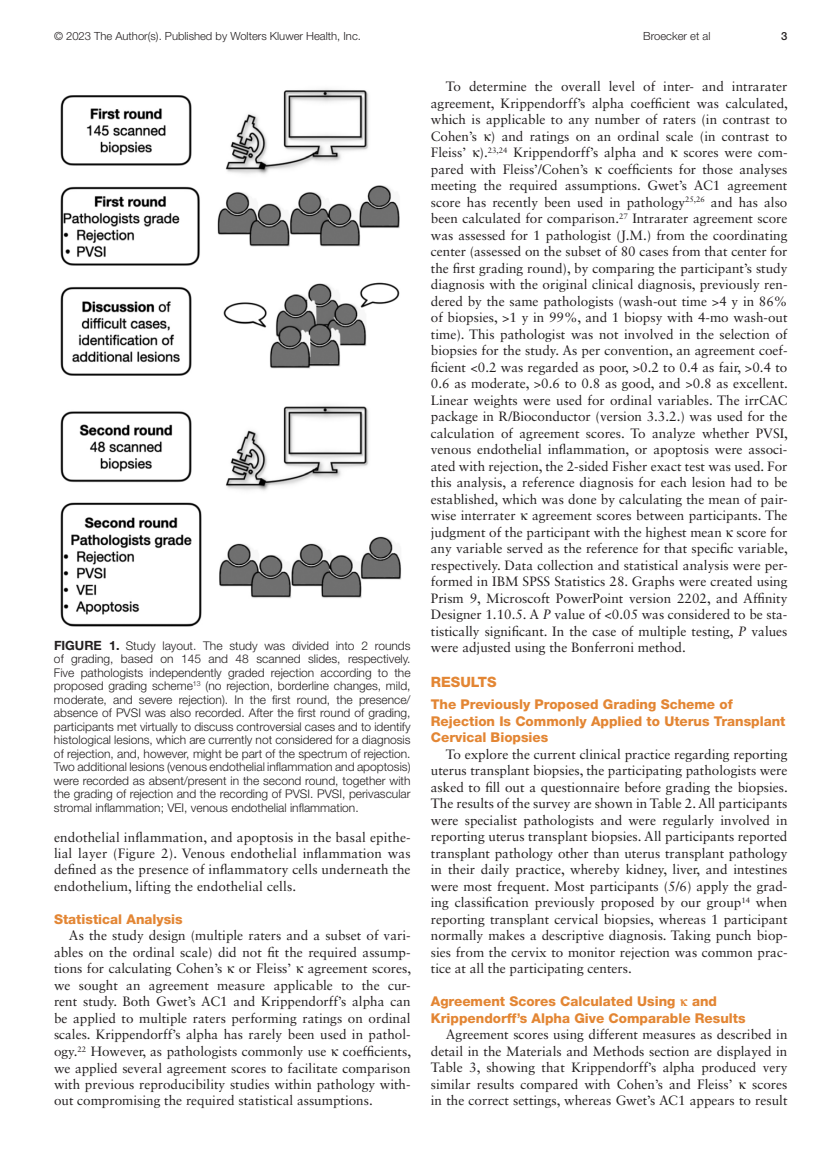
<style>
.page{position:relative;width:837px;height:1161px;background:#fff}
.page>*{position:absolute;margin:0;border:0;box-sizing:border-box;transform-origin:0 0}
.t1{font:800 14.25px "Helvetica Neue LT Std";color:#e38634}
.t2{font:13.5px/16.5px "Sabon LT Std";color:#231f20;text-align:justify}
.t3{font:800 13.5px/16.5px "Helvetica Neue LT Std";color:#e38634}
.t4{font:300 12px/13.5px "Helvetica Neue LT Std";color:#231f20;text-align:justify}
.t5{font:300 11.25px "Helvetica Neue LT Std";color:#231f20}
.t6{font:500 11.25px "Helvetica Neue LT Std";color:#231f20}
.s1{font-weight:700;font-size:12.75px}
.s2{font-family:"Gandhari Unicode"}
.s3{font-style:italic}
.s4{font-family:"Gandhari Unicode";font-weight:700}
</style>
<div class="page">
<img style="left:60px;top:89px;width:341px;height:538px">
<p class="t5" style="left:54px;top:29px;width:309px">© 2023 The Author(s). Published by Wolters Kluwer Health, Inc.</p>
<p class="t5" style="left:643px;top:29px;width:69px">Broecker et al</p>
<p class="t6" style="left:781px;top:29px;width:8px">3</p>
<p class="t4" style="left:54px;top:638px;width:358px"><span class="s1">FIGURE 1.</span> Study layout. The study was divided into 2 rounds of grading, based on 145 and 48 scanned slides, respectively.<br>Five pathologists independently graded rejection according to the proposed grading scheme<sup>13</sup> (no rejection, borderline changes, mild, moderate, and severe rejection). In the first round, the presence/ absence of PVSI was also recorded. After the first round of grading, participants met virtually to discuss controversial cases and to identify histological lesions, which are currently not considered for a diagnosis of rejection, and, however, might be part of the spectrum of rejection.<br>Two additional lesions (venous endothelial inflammation and apoptosis) were recorded as absent/present in the second round, together with the grading of rejection and the recording of PVSI. PVSI, perivascular stromal inflammation; VEI, venous endothelial inflammation.</p>
<p class="t2" style="left:54px;top:828px;width:358px">endothelial inflammation, and apoptosis in the basal epithe&shy;lial layer (Figure 2). Venous endothelial inflammation was defined as the presence of inflammatory cells underneath the endothelium, lifting the endothelial cells.</p>
<p class="t3" style="left:54px;top:911px;width:130px">Statistical Analysis</p>
<p class="t2" style="left:54px;top:927px;width:359px;text-indent:15px">As the study design (multiple raters and a subset of vari&shy;ables on the ordinal scale) did not fit the required assump&shy;tions for calculating Cohen’s <span class="s2">κ</span> or Fleiss’ <span class="s2">κ</span> agreement scores, we sought an agreement measure applicable to the cur&shy;rent study. Both Gwet’s AC1 and Krippendorff’s alpha can be applied to multiple raters performing ratings on ordinal scales. Krippendorff’s alpha has rarely been used in pathol&shy;ogy.<sup>22</sup> However, as pathologists commonly use <span class="s2">κ</span> coefficients, we applied several agreement scores to facilitate comparison with previous reproducibility studies within pathology with&shy;out compromising the required statistical assumptions.</p>
<p class="t2" style="left:431px;top:78px;width:359px;text-indent:15px">To determine the overall level of inter- and intrarater agreement, Krippendorff’s alpha coefficient was calculated, which is applicable to any number of raters (in contrast to Cohen’s <span class="s2">κ</span>) and ratings on an ordinal scale (in contrast to Fleiss’ <span class="s2">κ</span>).<sup>23,24</sup> Krippendorff’s alpha and <span class="s2">κ</span> scores were com&shy;pared with Fleiss’/Cohen’s <span class="s2">κ</span> coefficients for those analyses meeting the required assumptions. Gwet’s AC1 agreement score has recently been used in pathology<sup>25,26</sup> and has also been calculated for comparison.<sup>27</sup> Intrarater agreement score was assessed for 1 pathologist (J.M.) from the coordinating center (assessed on the subset of 80 cases from that center for the first grading round), by comparing the participant’s study diagnosis with the original clinical diagnosis, previously ren&shy;dered by the same pathologists (wash-out time &gt;4 y in 86% of biopsies, &gt;1 y in 99%, and 1 biopsy with 4-mo wash-out time). This pathologist was not involved in the selection of biopsies for the study. As per convention, an agreement coef&shy;ficient &lt;0.2 was regarded as poor, &gt;0.2 to 0.4 as fair, &gt;0.4 to 0.6 as moderate, &gt;0.6 to 0.8 as good, and &gt;0.8 as excellent.<br>Linear weights were used for ordinal variables. The irrCAC package in R/Bioconductor (version 3.3.2.) was used for the calculation of agreement scores. To analyze whether PVSI, venous endothelial inflammation, or apoptosis were associ&shy;ated with rejection, the 2-sided Fisher exact test was used. For this analysis, a reference diagnosis for each lesion had to be established, which was done by calculating the mean of pair&shy;wise interrater <span class="s2">κ</span> agreement scores between participants. The judgment of the participant with the highest mean <span class="s2">κ</span> score for any variable served as the reference for that specific variable, respectively. Data collection and statistical analysis were per&shy;formed in IBM SPSS Statistics 28. Graphs were created using Prism 9, Microscoft PowerPoint version 2202, and Affinity Designer 1.10.5. A <span class="s3">P</span> value of &lt;0.05 was considered to be sta&shy;tistically significant. In the case of multiple testing, <span class="s3">P</span> values were adjusted using the Bonferroni method.</p>
<p class="t1" style="left:431px;top:673px;width:67px">RESULTS</p>
<p class="t3" style="left:431px;top:696px;width:356px">The Previously Proposed Grading Scheme of<br>Rejection Is Commonly Applied to Uterus Transplant<br>Cervical Biopsies</p>
<p class="t2" style="left:431px;top:746px;width:359px;text-indent:15px">To explore the current clinical practice regarding reporting uterus transplant biopsies, the participating pathologists were asked to fill out a questionnaire before grading the biopsies.<br>The results of the survey are shown in Table 2. All participants were specialist pathologists and were regularly involved in reporting uterus transplant biopsies. All participants reported transplant pathology other than uterus transplant pathology in their daily practice, whereby kidney, liver, and intestines were most frequent. Most participants (5/6) apply the grad&shy;ing classification previously proposed by our group<sup>14</sup> when reporting transplant cervical biopsies, whereas 1 participant normally makes a descriptive diagnosis. Taking punch biop&shy;sies from the cervix to monitor rejection was common prac&shy;tice at all the participating centers.</p>
<p class="t3" style="left:431px;top:993px;width:316px">Agreement Scores Calculated Using <span class="s4">κ</span> and<br>Krippendorff’s Alpha Give Comparable Results</p>
<p class="t2" style="left:431px;top:1026px;width:358px;text-indent:15px">Agreement scores using different measures as described in detail in the Materials and Methods section are displayed in Table 3, showing that Krippendorff’s alpha produced very similar results compared with Cohen’s and Fleiss’ <span class="s2">κ</span> scores in the correct settings, whereas Gwet’s AC1 appears to result</p>
</div>
